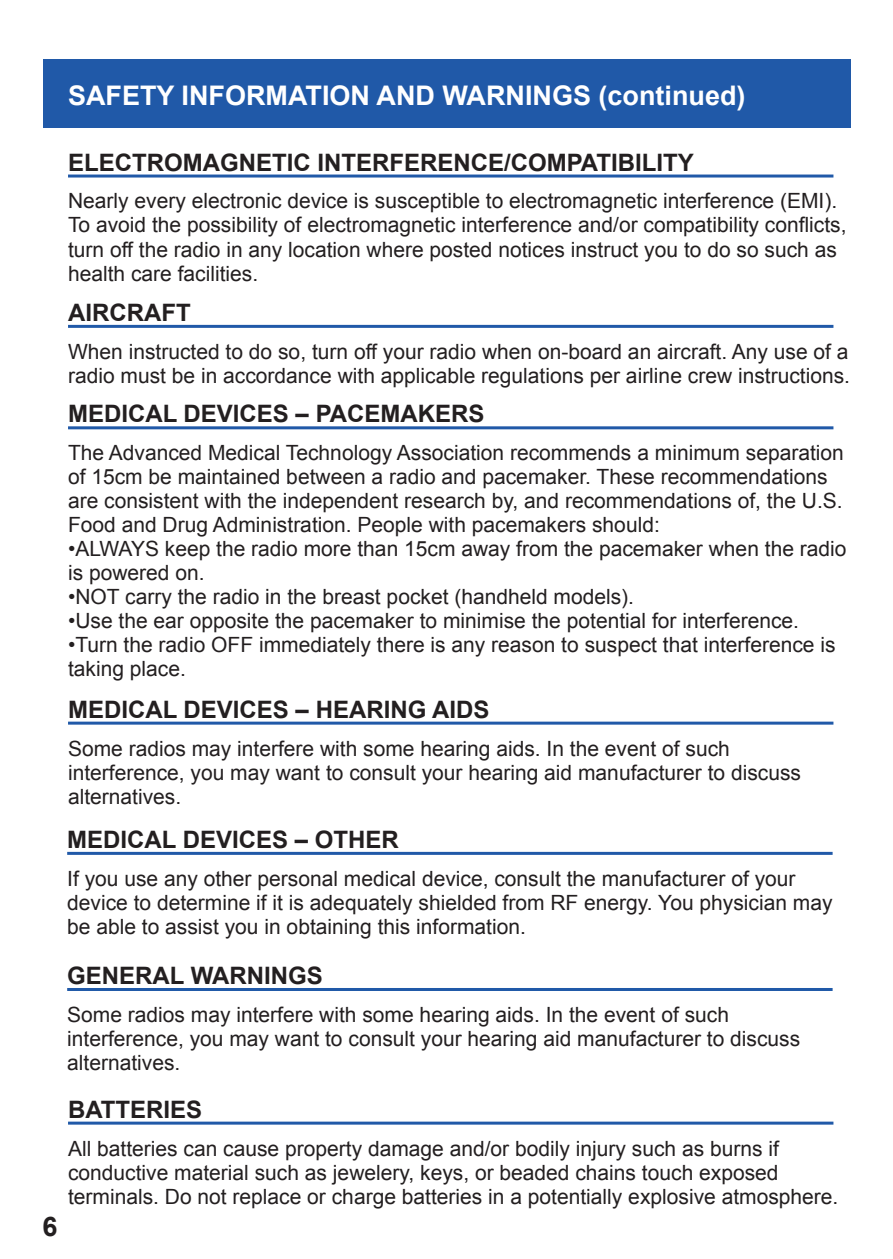
<style>
.page{position:relative;width:893px;height:1259px;background:#fff}
.page>*{position:absolute;margin:0;border:0;box-sizing:border-box;transform-origin:0 0}
.t1{font:700 27px "Arial";color:#fff}
.t2{font:700 27px "Arial";color:#231f20}
.t3{font:700 24px "Arial";color:#231f20}
.t4{font:21px/24px "Arial";color:#231f20}
</style>
<div class="page">
<div style="left:43px;top:60px;width:807px;height:68px;background:#2059a8"></div>
<hr style="left:68px;top:174px;width:765px;height:3px;background:#2059a8">
<hr style="left:68px;top:325px;width:765px;height:3px;background:#2059a8">
<hr style="left:68px;top:426px;width:765px;height:3px;background:#2059a8">
<hr style="left:68px;top:721px;width:765px;height:3px;background:#2059a8">
<hr style="left:67px;top:852px;width:766px;height:3px;background:#2059a8">
<hr style="left:67px;top:988px;width:766px;height:3px;background:#2059a8">
<hr style="left:68px;top:1121px;width:765px;height:3px;background:#2059a8">
<p class="t1" style="left:68px;top:77px;width:679px">SAFETY INFORMATION AND WARNINGS (continued)</p>
<p class="t2" style="left:43px;top:1208px;width:17px">6</p>
<p class="t3" style="left:68px;top:146px;width:627px">ELECTROMAGNETIC INTERFERENCE/COMPATIBILITY</p>
<p class="t4" style="left:68px;top:189px;width:780px">Nearly every electronic device is susceptible to electromagnetic interference (EMI).<br>To avoid the possibility of electromagnetic interference and/or compatibility conflicts, turn off the radio in any location where posted notices instruct you to do so such as health care facilities.</p>
<p class="t3" style="left:68px;top:297px;width:124px">AIRCRAFT</p>
<p class="t4" style="left:68px;top:340px;width:783px">When instructed to do so, turn off your radio when on-board an aircraft. Any use of a radio must be in accordance with applicable regulations per airline crew instructions.</p>
<p class="t3" style="left:68px;top:398px;width:418px">MEDICAL DEVICES – PACEMAKERS</p>
<p class="t4" style="left:68px;top:441px;width:777px">The Advanced Medical Technology Association recommends a minimum separation of 15cm be maintained between a radio and pacemaker. These recommendations are consistent with the independent research by, and recommendations of, the U.S.<br>Food and Drug Administration. People with pacemakers should:</p>
<p class="t4" style="left:68px;top:537px;width:780px">•ALWAYS keep the radio more than 15cm away from the pacemaker when the radio is powered on.</p>
<p class="t4" style="left:68px;top:585px;width:568px">•NOT carry the radio in the breast pocket (handheld models).</p>
<p class="t4" style="left:68px;top:609px;width:733px">•Use the ear opposite the pacemaker to minimise the potential for interference.</p>
<p class="t4" style="left:68px;top:633px;width:769px">•Turn the radio OFF immediately there is any reason to suspect that interference is taking place.</p>
<p class="t3" style="left:68px;top:693px;width:423px">MEDICAL DEVICES – HEARING AIDS</p>
<p class="t4" style="left:68px;top:736px;width:734px">Some radios may interfere with some hearing aids. In the event of such interference, you may want to consult your hearing aid manufacturer to discuss alternatives.</p>
<p class="t3" style="left:67px;top:823px;width:333px">MEDICAL DEVICES – OTHER</p>
<p class="t4" style="left:67px;top:866px;width:767px">If you use any other personal medical device, consult the manufacturer of your device to determine if it is adequately shielded from RF energy. You physician may be able to assist you in obtaining this information.</p>
<p class="t3" style="left:67px;top:959px;width:257px">GENERAL WARNINGS</p>
<p class="t4" style="left:67px;top:1002px;width:734px">Some radios may interfere with some hearing aids. In the event of such interference, you may want to consult your hearing aid manufacturer to discuss alternatives.</p>
<p class="t3" style="left:68px;top:1093px;width:136px">BATTERIES</p>
<p class="t4" style="left:68px;top:1136px;width:772px">All batteries can cause property damage and/or bodily injury such as burns if conductive material such as jewelery, keys, or beaded chains touch exposed terminals. Do not replace or charge batteries in a potentially explosive atmosphere.</p>
</div>
